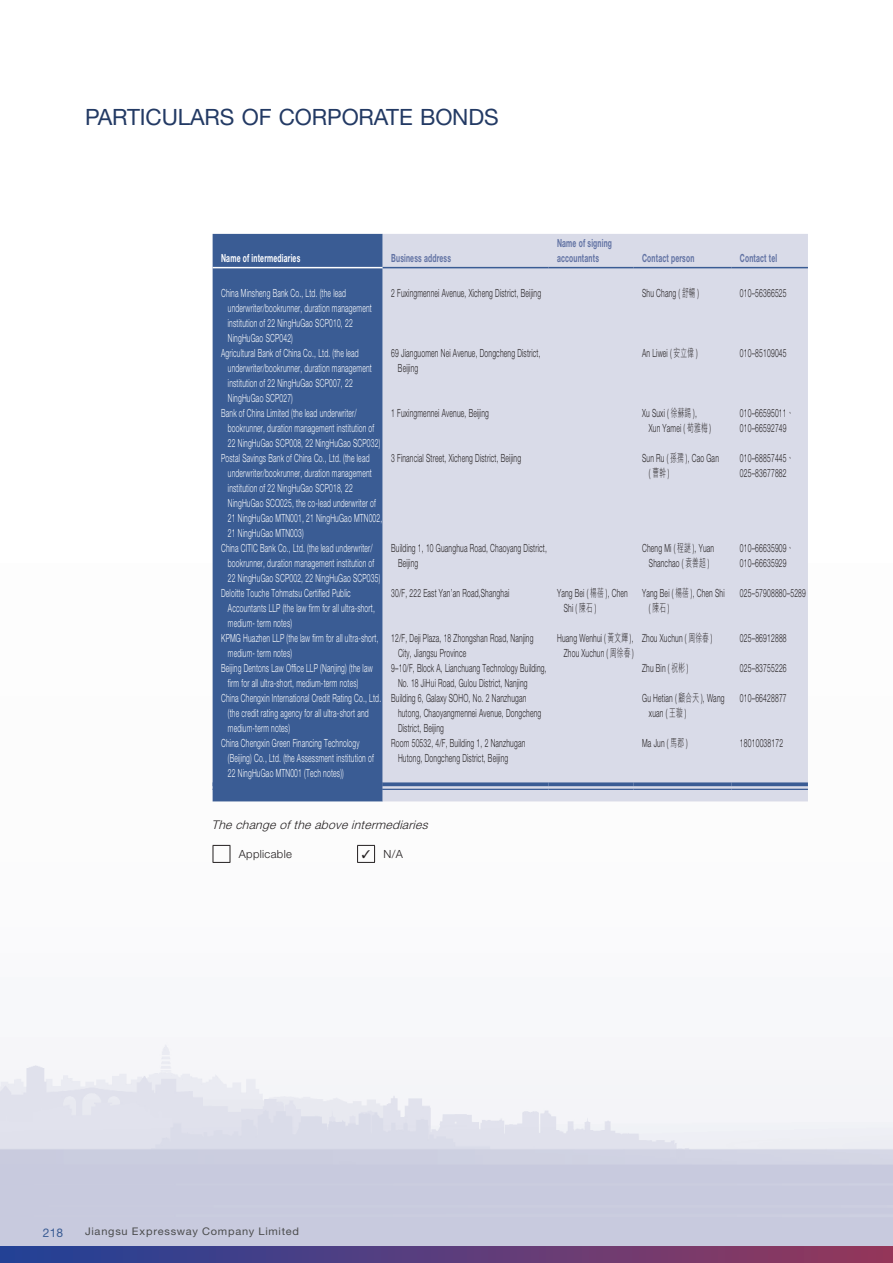
<style>
.page{position:relative;width:893px;height:1263px;background:#fff}
.page>*{position:absolute;margin:0;border:0;box-sizing:border-box;transform-origin:0 0}
.t1{font:22.5px "Helvetica Neue LT Std";letter-spacing:-.005em;color:#233a64}
.t2{font:italic 300 12px "Helvetica Neue LT Std";color:#231f20}
.t3{font:12px "Helvetica Neue LT Std";color:#3a5c94}
.t4{font:300 11.25px/15px "Helvetica Neue LT Std";letter-spacing:.03em;color:#fff;scale:.6 1}
.t5{font:300 11.25px/15px "Helvetica Neue LT Std";letter-spacing:.03em;color:#231f20;scale:.6 1}
.t6{font:700 11.25px/15px "Helvetica Neue LT Std";letter-spacing:.03em;color:#6172a3;scale:.6 1}
.t7{font:700 11.25px "Helvetica Neue LT Std";letter-spacing:.03em;color:#fff;scale:.6 1}
.t8{font:300 11.25px "Helvetica Neue LT Std";letter-spacing:.03em;color:#231f20}
.t9{font:10.5px "Helvetica Neue LT Std";letter-spacing:.065em;color:#4b4c4d;scale:1.05 1}
.s1{font-family:"M Hei HK"}
</style>
<div class="page">
<div style="left:0;top:1246px;width:893px;height:17px;background:linear-gradient(to right,#21429a,#95385c)"></div>
<div style="left:213px;top:234px;width:170px;height:567px;background:#3a5c94"></div>
<div style="left:383px;top:234px;width:425px;height:567px;background:#d9dbe8"></div>
<hr style="left:213px;top:267px;width:170px;height:1px;background:#fff">
<hr style="left:383px;top:267px;width:166px;height:1px;background:#3a5c94">
<hr style="left:549px;top:267px;width:85px;height:1px;background:#3a5c94">
<hr style="left:634px;top:267px;width:97px;height:1px;background:#3a5c94">
<hr style="left:731px;top:267px;width:77px;height:1px;background:#3a5c94">
<hr style="left:213px;top:782px;width:170px;height:4px;background:#3a5c94">
<hr style="left:213px;top:789px;width:170px;height:1px;background:#3a5c94">
<svg style="left:383px;top:782px;width:166px;height:4px"></svg>
<hr style="left:383px;top:789px;width:166px;height:1px;background:#3a5c94">
<svg style="left:549px;top:782px;width:85px;height:4px"></svg>
<hr style="left:549px;top:789px;width:85px;height:1px;background:#3a5c94">
<svg style="left:634px;top:782px;width:97px;height:4px"></svg>
<hr style="left:634px;top:789px;width:97px;height:1px;background:#3a5c94">
<svg style="left:731px;top:782px;width:77px;height:4px"></svg>
<hr style="left:731px;top:789px;width:77px;height:1px;background:#3a5c94">
<svg style="left:213px;top:845px;width:18px;height:18px"></svg>
<svg style="left:357px;top:845px;width:18px;height:18px"></svg>
<h1 class="t1" style="left:85px;top:103px;width:415px">PARTICULARS OF CORPORATE BONDS</h1>
<p class="t7" style="left:221px;top:251px;width:133px">Name of intermediaries</p>
<p class="t6" style="left:391px;top:251px;width:101px">Business address</p>
<p class="t6" style="left:557px;top:236px;width:93px">Name of signing accountants</p>
<p class="t6" style="left:642px;top:251px;width:89px">Contact person</p>
<p class="t6" style="left:740px;top:251px;width:64px">Contact tel</p>
<p class="t4" style="left:228px;top:285px;width:241px;text-indent:-7px">China Minsheng Bank Co., Ltd. (the lead underwriter/bookrunner, duration management institution of 22 NingHuGao SCP010, 22<br>NingHuGao SCP042)</p>
<p class="t5" style="left:391px;top:285px;width:251px">2 Fuxingmennei Avenue, Xicheng District, Beijing</p>
<p class="t5" style="left:642px;top:285px;width:97px">Shu Chang ( <span class="s1">舒暢</span> )</p>
<p class="t5" style="left:740px;top:285px;width:79px">010–56366525</p>
<p class="t4" style="left:228px;top:345px;width:241px;text-indent:-7px">Agricultural Bank of China Co., Ltd. (the lead underwriter/bookrunner, duration management institution of 22 NingHuGao SCP007, 22<br>NingHuGao SCP027)</p>
<p class="t5" style="left:398px;top:345px;width:239px;text-indent:-7px">69 Jianguomen Nei Avenue, Dongcheng District,<br>Beijing</p>
<p class="t5" style="left:642px;top:345px;width:94px">An Liwei ( <span class="s1">安立偉</span> )</p>
<p class="t5" style="left:740px;top:345px;width:79px">010–85109045</p>
<p class="t4" style="left:228px;top:405px;width:256px;text-indent:-7px">Bank of China Limited (the lead underwriter/ bookrunner, duration management institution of<br>22 NingHuGao SCP008, 22 NingHuGao SCP032)</p>
<p class="t5" style="left:391px;top:405px;width:164px">1 Fuxingmennei Avenue, Beijing</p>
<p class="t5" style="left:649px;top:405px;width:105px;text-indent:-7px">Xu Suxi ( <span class="s1">徐蘇錫</span> ),<br>Xun Yamei ( <span class="s1">荀雅梅</span> )</p>
<p class="t5" style="left:740px;top:405px;width:91px">010–66595011<span class="s1">、<br></span>010–66592749</p>
<p class="t4" style="left:228px;top:450px;width:259px;text-indent:-7px">Postal Savings Bank of China Co., Ltd. (the lead underwriter/bookrunner, duration management institution of 22 NingHuGao SCP018, 22<br>NingHuGao SCO025, the co-lead underwriter of 21 NingHuGao MTN001, 21 NingHuGao MTN002, 21 NingHuGao MTN003)</p>
<p class="t5" style="left:391px;top:450px;width:218px">3 Financial Street, Xicheng District, Beijing</p>
<p class="t5" style="left:649px;top:450px;width:118px;text-indent:-7px">Sun Ru ( <span class="s1">孫孺</span> ), Cao Gan (<span class="s1">曹幹</span>)</p>
<p class="t5" style="left:740px;top:450px;width:91px">010–68857445<span class="s1">、<br></span>025–83677882</p>
<p class="t4" style="left:228px;top:540px;width:256px;text-indent:-7px">China CITIC Bank Co., Ltd. (the lead underwriter/ bookrunner, duration management institution of<br>22 NingHuGao SCP002, 22 NingHuGao SCP035)</p>
<p class="t5" style="left:398px;top:540px;width:250px;text-indent:-7px">Building 1, 10 Guanghua Road, Chaoyang District,<br>Beijing</p>
<p class="t5" style="left:642px;top:540px;width:122px;text-align:center">Cheng Mi ( <span class="s1">程謎</span> ), Yuan<br>Shanchao ( <span class="s1">袁善超</span> )</p>
<p class="t5" style="left:740px;top:540px;width:91px">010–66635909<span class="s1">、<br></span>010–66635929</p>
<p class="t4" style="left:228px;top:585px;width:247px;text-indent:-7px">Deloitte Touche Tohmatsu Certified Public<br>Accountants LLP (the law firm for all ultra-short, medium- term notes)</p>
<p class="t5" style="left:391px;top:585px;width:198px">30/F, 222 East Yan’an Road,Shanghai</p>
<p class="t5" style="left:564px;top:585px;width:108px;text-indent:-7px">Yang Bei ( <span class="s1">楊蓓</span> ), Chen<br>Shi ( <span class="s1">陳石</span> )</p>
<p class="t5" style="left:649px;top:585px;width:128px;text-indent:-7px">Yang Bei ( <span class="s1">楊蓓</span> ), Chen Shi (<span class="s1">陳石</span>)</p>
<p class="t5" style="left:740px;top:585px;width:112px">025–57908880–5289</p>
<p class="t4" style="left:228px;top:630px;width:253px;text-indent:-7px">KPMG Huazhen LLP (the law firm for all ultra-short, medium- term notes)</p>
<p class="t5" style="left:398px;top:630px;width:227px;text-indent:-7px">12/F, Deji Plaza, 18 Zhongshan Road, Nanjing<br>City, Jiangsu Province</p>
<p class="t5" style="left:557px;top:630px;width:129px;text-align:right">Huang Wenhui ( <span class="s1">黃文輝</span> ),<br>Zhou Xuchun ( <span class="s1">周徐春</span> )</p>
<p class="t5" style="left:642px;top:630px;width:119px">Zhou Xuchun ( <span class="s1">周徐春</span> )</p>
<p class="t5" style="left:740px;top:630px;width:79px">025–86912888</p>
<p class="t4" style="left:228px;top:660px;width:243px;text-indent:-7px">Beijing Dentons Law Office LLP (Nanjing) (the law firm for all ultra-short, medium-term notes)</p>
<p class="t5" style="left:398px;top:660px;width:249px;text-indent:-7px">9–10/F, Block A, Lianchuang Technology Building,<br>No. 18 JiHui Road, Gulou District, Nanjing</p>
<p class="t5" style="left:642px;top:660px;width:79px">Zhu Bin ( <span class="s1">祝彬</span> )</p>
<p class="t5" style="left:740px;top:660px;width:79px">025–83755226</p>
<p class="t4" style="left:228px;top:690px;width:257px;text-indent:-7px">China Chengxin International Credit Rating Co., Ltd. (the credit rating agency for all ultra-short and medium-term notes)</p>
<p class="t5" style="left:398px;top:690px;width:240px;text-indent:-7px">Building 6, Galaxy SOHO, No. 2 Nanzhugan hutong, Chaoyangmennei Avenue, Dongcheng<br>District, Beijing</p>
<p class="t5" style="left:649px;top:690px;width:128px;text-indent:-7px">Gu Hetian ( <span class="s1">顧合天</span> ), Wang xuan ( <span class="s1">王璇</span> )</p>
<p class="t5" style="left:740px;top:690px;width:79px">010–66428877</p>
<p class="t4" style="left:228px;top:735px;width:245px;text-indent:-7px">China Chengxin Green Financing Technology (Beijing) Co., Ltd. (the Assessment institution of<br>22 NingHuGao MTN001 (Tech notes))</p>
<p class="t5" style="left:398px;top:735px;width:214px;text-indent:-7px">Room 50532, 4/F, Building 1, 2 Nanzhugan<br>Hutong, Dongcheng District, Beijing</p>
<p class="t5" style="left:642px;top:735px;width:77px">Ma Jun ( <span class="s1">馬郡</span> )</p>
<p class="t5" style="left:740px;top:735px;width:73px">18010038172</p>
<p class="t2" style="left:211px;top:817px;width:221px">The change ofthe above intermediaries</p>
<p class="t8" style="left:239px;top:847px;width:55px">Applicable</p>
<p class="t8" style="left:362px;top:847px;width:43px">✓ N/A</p>
<p class="t3" style="left:43px;top:1225px;width:22px">218</p>
<p class="t9" style="left:85px;top:1225px;width:205px">Jiangsu Expressway Company Limited</p>
</div>
